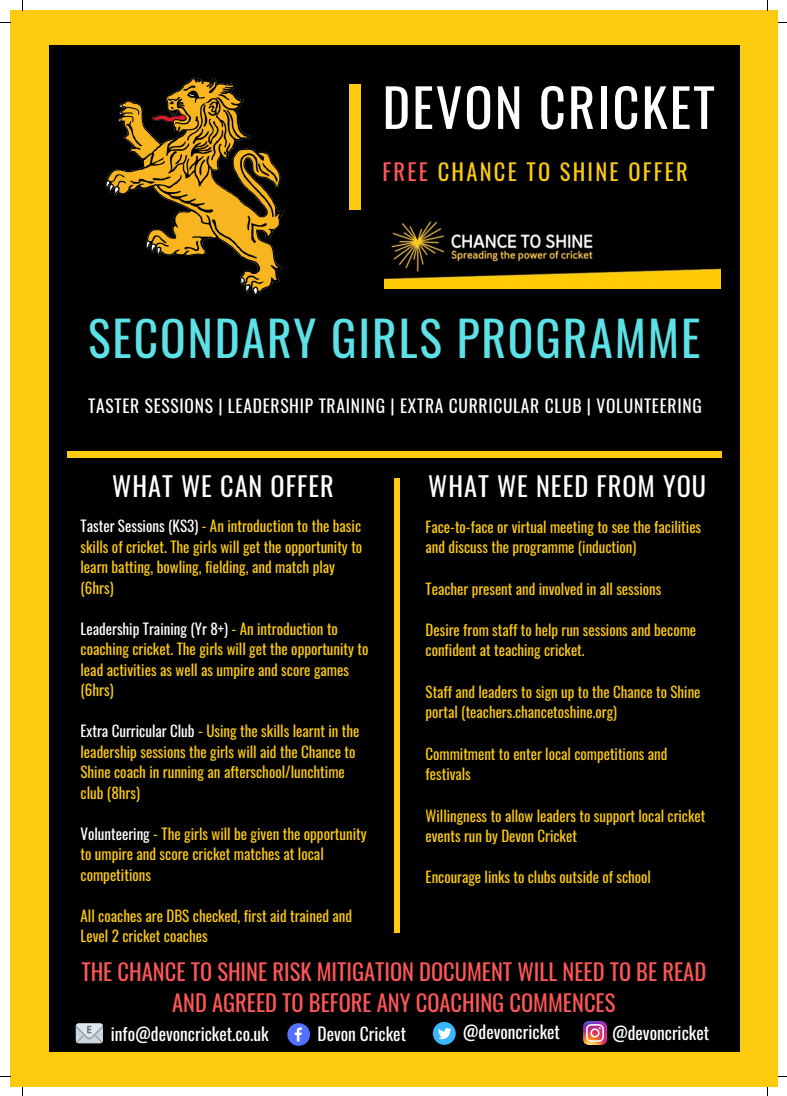
<style>
.page{position:relative;width:787px;height:1096px;background:#fff}
.page>*{position:absolute;margin:0;border:0;box-sizing:border-box;transform-origin:0 0}
.t1{font:52.5px "Oswald";letter-spacing:.04em;color:#fff}
.t2{font:47.5px "Oswald";letter-spacing:.04em;color:#5ce1e6}
.t3{font:26.25px "Oswald";letter-spacing:.04em;color:#fff}
.t4{font:22.5px/31px "Oswald";color:#ff5757;text-align:center}
.t5{font:22.5px "Oswald";letter-spacing:.1em;color:#fdcb0e}
.t6{font:17.5px "Oswald";letter-spacing:.04em;color:#fff}
.t7{font:17.5px "Oswald";color:#fff}
.t8{font:15px/20.5px "Oswald";color:#fdcb0e}
.s1{color:#ff5757}
.s2{color:#fff}
</style>
<div class="page">
<div style="left:10px;top:10px;width:768px;height:1076px;background:#fdcb0e"></div>
<div style="left:49px;top:46px;width:691px;height:1005px;background:#000"></div>
<div style="left:349px;top:84px;width:11px;height:126px;background:#fdcb0e"></div>
<img style="left:384px;top:221px;width:336px;height:68px">
<div style="left:394px;top:478px;width:5px;height:454px;background:#fdcb0e"></div>
<img style="left:105px;top:77px;width:179px;height:218px">
<div style="left:67px;top:451px;width:654px;height:6px;background:#fdcb0e"></div>
<svg style="left:287px;top:1023px;width:23px;height:22px"></svg>
<div style="left:433px;top:1021px;width:23px;height:23px;background:#38b6ff;border-radius:50%"></div>
<svg style="left:438px;top:1028px;width:13px;height:11px"></svg>
<img style="left:584px;top:1021px;width:23px;height:23px">
<div style="left:76px;top:1023px;width:27px;height:20px;background:#ccd6dd;border-radius:3px"></div>
<svg style="left:76px;top:1023px;width:27px;height:19px"></svg>
<h1 class="t1" style="left:382px;top:66px;width:334px">DEVON CRICKET</h1>
<h3 class="t5" style="left:382px;top:155px;width:307px"><span class="s1">FREE</span> CHANCE TO SHINE OFFER</h3>
<h2 class="t2" style="left:88px;top:302px;width:614px">SECONDARY GIRLS PROGRAMME</h2>
<p class="t6" style="left:88px;top:392px;width:615px">TASTER SESSIONS | LEADERSHIP TRAINING | EXTRA CURRICULAR CLUB | VOLUNTEERING</p>
<h3 class="t3" style="left:112px;top:466px;width:223px">WHAT WE CAN OFFER</h3>
<h3 class="t3" style="left:428px;top:466px;width:279px">WHAT WE NEED FROM YOU</h3>
<p class="t8" style="left:80px;top:515px;width:283px"><span class="s2">Taster Sessions (KS3)</span> - An introduction to the basic skills of cricket. The girls will get the opportunity to learn batting, bowling, fielding, and match play (6hrs)</p>
<p class="t8" style="left:80px;top:617px;width:290px"><span class="s2">Leadership Training (Yr 8+)</span> - An introduction to coaching cricket. The girls will get the opportunity to lead activities as well as umpire and score games (6hrs)</p>
<p class="t8" style="left:80px;top:720px;width:281px"><span class="s2">Extra Curricular Club</span> - Using the skills learnt in the leadership sessions the girls will aid the Chance to Shine coach in running an afterschool/lunchtime club (8hrs)</p>
<p class="t8" style="left:80px;top:822px;width:288px"><span class="s2">Volunteering</span> - The girls will be given the opportunity to umpire and score cricket matches at local competitions</p>
<p class="t8" style="left:80px;top:904px;width:273px">All coaches are DBS checked, first aid trained and<br>Level 2 cricket coaches</p>
<p class="t8" style="left:426px;top:515px;width:277px">Face-to-face or virtual meeting to see the facilities and discuss the programme (induction)</p>
<p class="t8" style="left:426px;top:577px;width:237px">Teacher present and involved in all sessions</p>
<p class="t8" style="left:426px;top:618px;width:272px">Desire from staff to help run sessions and become confident at teaching cricket.</p>
<p class="t8" style="left:426px;top:680px;width:276px">Staff and leaders to sign up to the Chance to Shine portal (teachers.chancetoshine.org)</p>
<p class="t8" style="left:426px;top:742px;width:243px">Commitment to enter local competitions and festivals</p>
<p class="t8" style="left:426px;top:804px;width:281px">Willingness to allow leaders to support local cricket events run by Devon Cricket</p>
<p class="t8" style="left:426px;top:866px;width:227px">Encourage links to clubs outside of school</p>
<h3 class="t4" style="left:81px;top:955px;width:626px">THE CHANCE TO SHINE RISK MITIGATION DOCUMENT WILL NEED TO BE READ<br>AND AGREED TO BEFORE ANY COACHING COMMENCES</h3>
<p class="t7" style="left:111px;top:1020px;width:159px">info@devoncricket.co.uk</p>
<p class="t7" style="left:317px;top:1020px;width:90px">Devon Cricket</p>
<p class="t7" style="left:463px;top:1018px;width:99px">@devoncricket</p>
<p class="t7" style="left:612px;top:1019px;width:99px">@devoncricket</p>
</div>
